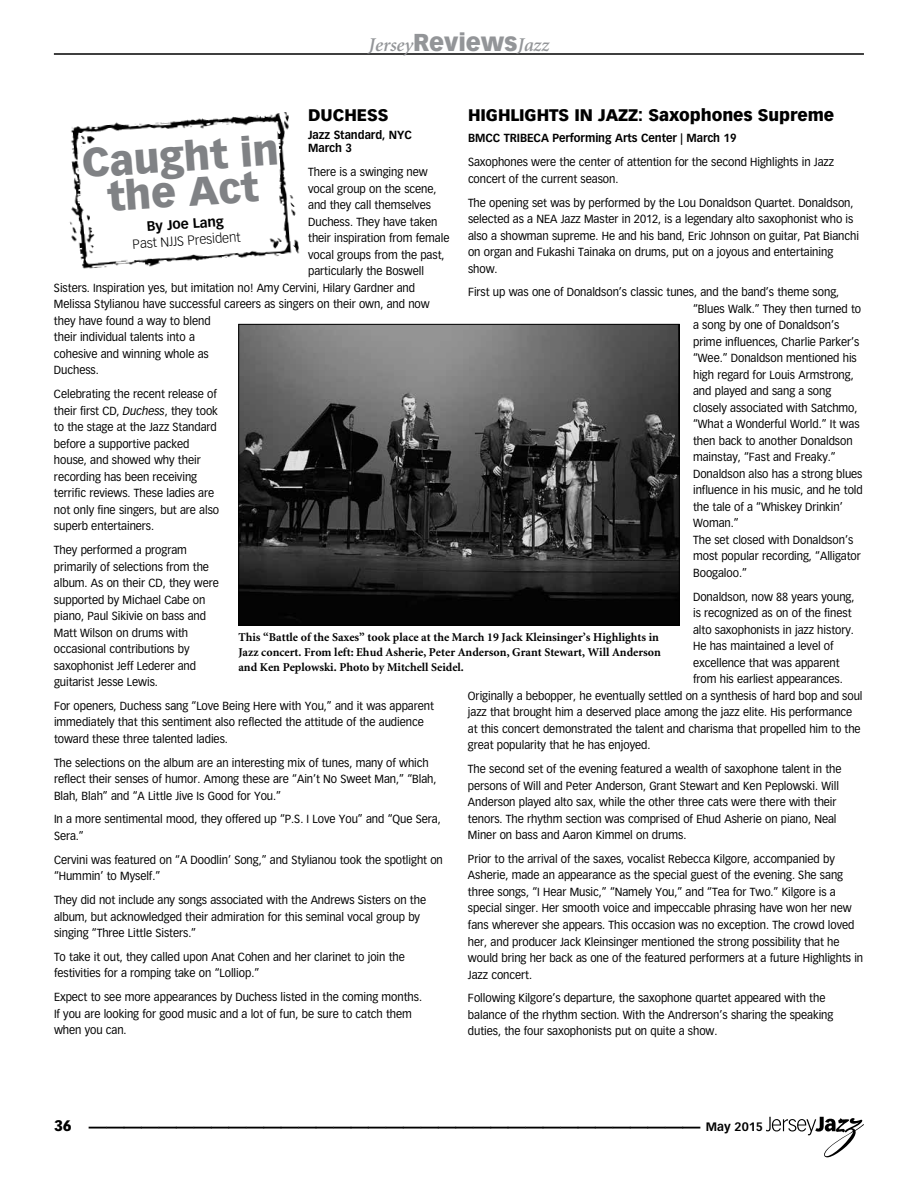
<style>
.page{position:relative;width:918px;height:1188px;background:#fff}
.page>*{position:absolute;margin:0;border:0;box-sizing:border-box;transform-origin:0 0}
.t1{font:900 39.6px/35.4px "Vectora LH";color:#808285;text-align:center}
.t2{font:700 36px "Vectora LH";color:#000}
.t3{font:italic 600 19.5px "Minion";letter-spacing:-.005em;color:#939598}
.t4{font:900 16.5px "Vectora LH";letter-spacing:-.005em;color:#000}
.t5{font:900 15px "Vectora LH";color:#000}
.t6{font:700 13.5px "Vectora LH";color:#000}
.t7{font:300 13.05px "Vectora LH";color:#000}
.t8{font:700 12px/15px "Minion";color:#000}
.t9{font:700 12px "Vectora LH";color:#000}
.t10{font:11.55px/16.5px "Vectora LH";letter-spacing:-.005em;color:#000;scale:.95 1}
.t11{font:700 11.55px/13.8px "Vectora LH";letter-spacing:-.005em;color:#000;scale:.95 1}
.s1{font-family:"Vectora LH";font-weight:900;font-style:normal;font-size:24px}
.s2{font-style:italic}
</style>
<div class="page">
<svg style="left:766px;top:1117px;width:98px;height:40px"></svg>
<hr style="left:54px;top:54px;width:810px;height:1px;background:#000">
<img style="left:69px;top:112px;width:231px;height:157px">
<img style="left:240px;top:326px;width:438px;height:297px">
<div style="left:238px;top:324px;width:442px;height:301px;border:1px solid #000"></div>
<h3 class="t3" style="left:369px;top:35px;width:182px">Jersey<span class="s1">Reviews</span>Jazz</h3>
<h3 class="t4" style="left:468px;top:105px;width:150px">HIGHLIGHTS IN JAZZ</h3>
<h3 class="t4" style="left:638px;top:105px;width:197px">: Saxophones Supreme</h3>
<p class="t11" style="left:468px;top:131px;width:284px">BMCC TRIBECA Performing Arts Center | March 19</p>
<p class="t10" style="left:468px;top:154px;width:387px">Saxophones were the center of attention for the second Highlights in Jazz concert of the current season.</p>
<p class="t10" style="left:468px;top:194px;width:413px">The opening set was by performed by the Lou Donaldson Quartet. Donaldson, selected as a NEA Jazz Master in 2012, is a legendary alto saxophonist who is also a showman supreme. He and his band, Eric Johnson on guitar, Pat Bianchi on organ and Fukashi Tainaka on drums, put on a joyous and entertaining show.</p>
<p class="t10" style="left:693px;top:284px;width:180px;text-indent:-225px">First up was one of Donaldson’s classic tunes, and the band’s theme song, “Blues Walk.” They then turned to a song by one of Donaldson’s prime influences, Charlie Parker’s “Wee.” Donaldson mentioned his high regard for Louis Armstrong, and played and sang a song closely associated with Satchmo, “What a Wonderful World.” It was then back to another Donaldson mainstay, “Fast and Freaky.”<br>Donaldson also has a strong blues influence in his music, and he told the tale of a “Whiskey Drinkin’<br>Woman.”<br>The set closed with Donaldson’s most popular recording, “Alligator<br>Boogaloo.”</p>
<p class="t10" style="left:693px;top:588px;width:171px">Donaldson, now 88 years young,</p>
<p class="t10" style="left:693px;top:605px;width:168px">is recognized as on of the finest</p>
<p class="t10" style="left:693px;top:622px;width:171px">alto saxophonists in jazz history.</p>
<p class="t10" style="left:693px;top:638px;width:149px">He has maintained a level of</p>
<p class="t10" style="left:693px;top:655px;width:156px">excellence that was apparent</p>
<p class="t10" style="left:693px;top:671px;width:159px">from his earliest appearances.</p>
<p class="t10" style="left:468px;top:688px;width:417px">Originally a bebopper, he eventually settled on a synthesis of hard bop and soul</p>
<p class="t10" style="left:468px;top:704px;width:406px">jazz that brought him a deserved place among the jazz elite. His performance</p>
<p class="t10" style="left:468px;top:721px;width:415px">at this concert demonstrated the talent and charisma that propelled him to the</p>
<p class="t10" style="left:468px;top:737px;width:194px">great popularity that he has enjoyed.</p>
<p class="t10" style="left:468px;top:761px;width:395px">The second set of the evening featured a wealth of saxophone talent in the persons of Will and Peter Anderson, Grant Stewart and Ken Peplowski. Will Anderson played alto sax, while the other three cats were there with their tenors. The rhythm section was comprised of Ehud Asherie on piano, Neal Miner on bass and Aaron Kimmel on drums.</p>
<p class="t10" style="left:468px;top:851px;width:418px">Prior to the arrival of the saxes, vocalist Rebecca Kilgore, accompanied by Asherie, made an appearance as the special guest of the evening. She sang three songs, “I Hear Music,” “Namely You,” and “Tea for Two.” Kilgore is a special singer. Her smooth voice and impeccable phrasing have won her new fans wherever she appears. This occasion was no exception. The crowd loved her, and producer Jack Kleinsinger mentioned the strong possibility that he would bring her back as one of the featured performers at a future Highlights in Jazz concert.</p>
<p class="t10" style="left:468px;top:990px;width:386px">Following Kilgore’s departure, the saxophone quartet appeared with the balance of the rhythm section. With the Andrerson’s sharing the speaking duties, the four saxophonists put on quite a show.</p>
<h3 class="t4" style="left:308px;top:105px;width:13px">DUCHE</h3>
<h3 class="t4" style="left:367px;top:105px;width:23px">SS</h3>
<p class="t11" style="left:308px;top:128px;width:111px">Jazz Standard, NYC<br>March 3</p>
<p class="t10" style="left:308px;top:164px;width:127px">There is a swinging new</p>
<p class="t10" style="left:308px;top:180px;width:137px">vocal group on the scene,</p>
<p class="t10" style="left:308px;top:197px;width:131px">and they call themselves</p>
<p class="t10" style="left:308px;top:213px;width:138px">Duchess. They have taken</p>
<p class="t10" style="left:308px;top:230px;width:150px">their inspiration from female</p>
<p class="t10" style="left:308px;top:246px;width:145px">vocal groups from the past,</p>
<p class="t10" style="left:308px;top:263px;width:123px">particularly the Boswell</p>
<p class="t10" style="left:54px;top:280px;width:382px">Sisters. Inspiration yes, but imitation no! Amy Cervini, Hilary Gardner and</p>
<p class="t10" style="left:54px;top:296px;width:397px">Melissa Stylianou have successful careers as singers on their own, and now</p>
<p class="t10" style="left:54px;top:313px;width:167px">they have found a way to blend</p>
<p class="t10" style="left:54px;top:329px;width:150px">their individual talents into a</p>
<p class="t10" style="left:54px;top:346px;width:164px">cohesive and winning whole as</p>
<p class="t10" style="left:54px;top:362px;width:49px">Duchess.</p>
<p class="t10" style="left:54px;top:386px;width:175px">Celebrating the recent release of their first CD, <span class="s2">Duchess</span>, they took to the stage at the Jazz Standard before a supportive packed house, and showed why their recording has been receiving terrific reviews. These ladies are not only fine singers, but are also superb entertainers.</p>
<p class="t10" style="left:54px;top:542px;width:175px">They performed a program primarily of selections from the album. As on their CD, they were supported by Michael Cabe on piano, Paul Sikivie on bass and<br>Matt Wilson on drums with occasional contributions by saxophonist Jeff Lederer and guitarist Jesse Lewis.</p>
<p class="t10" style="left:54px;top:698px;width:401px">For openers, Duchess sang “Love Being Here with You,” and it was apparent immediately that this sentiment also reflected the attitude of the audience toward these three talented ladies.</p>
<p class="t10" style="left:54px;top:754px;width:404px">The selections on the album are an interesting mix of tunes, many of which reflect their senses of humor. Among these are “Ain’t No Sweet Man,” “Blah,<br>Blah, Blah” and “A Little Jive Is Good for You.”</p>
<p class="t10" style="left:54px;top:811px;width:409px">In a more sentimental mood, they offered up “P.S. I Love You” and “Que Sera,<br>Sera.”</p>
<p class="t10" style="left:54px;top:852px;width:411px">Cervini was featured on “A Doodlin’ Song,” and Stylianou took the spotlight on “Hummin’ to Myself.”</p>
<p class="t10" style="left:54px;top:892px;width:393px">They did not include any songs associated with the Andrews Sisters on the album, but acknowledged their admiration for this seminal vocal group by singing “Three Little Sisters.”</p>
<p class="t10" style="left:54px;top:949px;width:371px">To take it out, they called upon Anat Cohen and her clarinet to join the festivities for a romping take on “Lolliop.”</p>
<p class="t10" style="left:54px;top:989px;width:389px">Expect to see more appearances by Duchess listed in the coming months.<br>If you are looking for good music and a lot of fun, be sure to catch them when you can.</p>
<h1 class="t1" style="left:81px;top:146px;width:199px;rotate:-4deg">C aught in the A ct</h1>
<p class="t6" style="left:146px;top:218px;width:79px;rotate:-4deg">By Joe Lang</p>
<p class="t7" style="left:132px;top:237px;width:110px;rotate:-4deg">Past NJJS President</p>
<p class="t8" style="left:238px;top:630px;width:424px">This “Battle of the Saxes” took place at the March 19 Jack Kleinsinger’s Highlights in<br>Jazz concert. From left: Ehud Asherie, Peter Anderson, Grant Stewart, Will Anderson and Ken Peplowski. Photo by Mitchell Seidel.</p>
<p class="t5" style="left:54px;top:1117px;width:19px">36</p>
<h2 class="t2" style="left:72px;top:1089px;width:19px">M</h2>
<p class="t9" style="left:706px;top:1120px;width:59px">May 2015</p>
</div>
